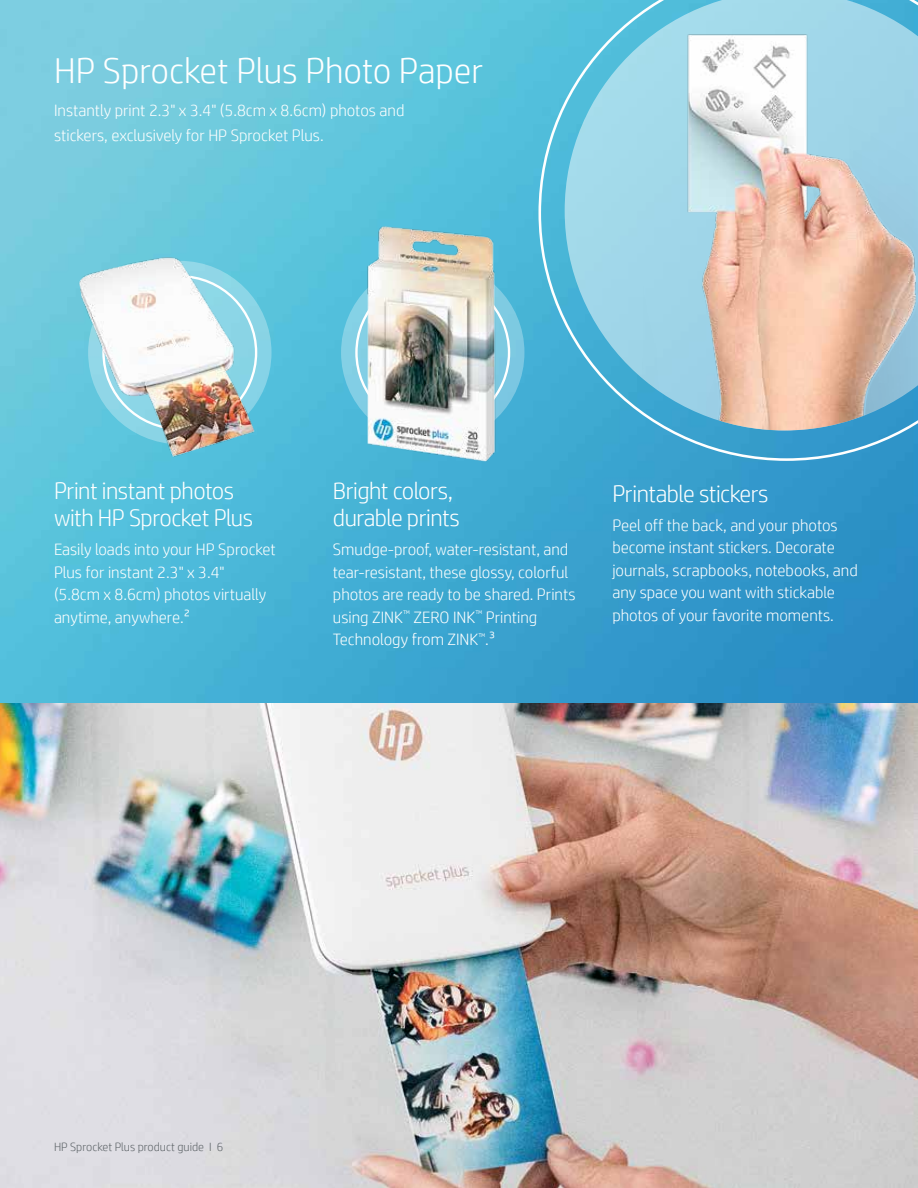
<style>
.page{position:relative;width:918px;height:1188px;background:#fff}
.page>*{position:absolute;margin:0;border:0;box-sizing:border-box;transform-origin:0 0}
.t1{font:300 36px "HP Simplified";color:#fff}
.t2{font:300 24px/27px "HP Simplified";letter-spacing:-.02em;color:#fff}
.t3{font:300 16.5px/22.5px "HP Simplified";color:#fff}
.t4{font:300 12px "HP Simplified";color:#5e6468}
</style>
<div class="page">
<img style="left:0;top:0;width:918px;height:1188px">
<svg style="left:539px;top:0;width:379px;height:461px"></svg>
<div style="left:341px;top:261px;width:183px;height:183px;background:#7fcbe2;border-radius:50%"></div>
<svg style="left:355px;top:275px;width:155px;height:155px"></svg>
<img style="left:565px;top:0;width:353px;height:430px">
<img style="left:358px;top:213px;width:145px;height:260px">
<img style="left:54px;top:228px;width:252px;height:235px">
<h1 class="t1" style="left:54px;top:47px;width:431px">HP Sprocket Plus Photo Paper</h1>
<p class="t3" style="left:54px;top:97px;width:352px;line-height:25.5px">Instantly print 2.3" x 3.4" (5.8cm x 8.6cm) photos and stickers, exclusively for HP Sprocket Plus.</p>
<h2 class="t2" style="left:54px;top:477px;width:201px">Print instant photos with HP Sprocket Plus</h2>
<p class="t3" style="left:54px;top:538px;width:223px">Easily loads into your HP Sprocket<br>Plus for instant 2.3" x 3.4"<br>(5.8cm x 8.6cm) photos virtually anytime, anywhere.2</p>
<h2 class="t2" style="left:333px;top:477px;width:129px">Bright colors, durable prints</h2>
<p class="t3" style="left:333px;top:538px;width:244px">Smudge-proof, water-resistant, and tear-resistant, these glossy, colorful photos are ready to be shared. Prints using ZINK<sup>™</sup> ZERO INK<sup>™</sup> Printing Technology from ZINK<sup>™</sup>.3</p>
<h2 class="t2" style="left:612px;top:479px;width:158px">Printable stickers</h2>
<p class="t3" style="left:612px;top:513px;width:247px">Peel off the back, and your photos become instant stickers. Decorate journals, scrapbooks, notebooks, and any space you want with stickable photos of your favorite moments.</p>
<p class="t4" style="left:54px;top:1139px;width:171px">HP Sprocket Plus product guide I 6</p>
</div>
